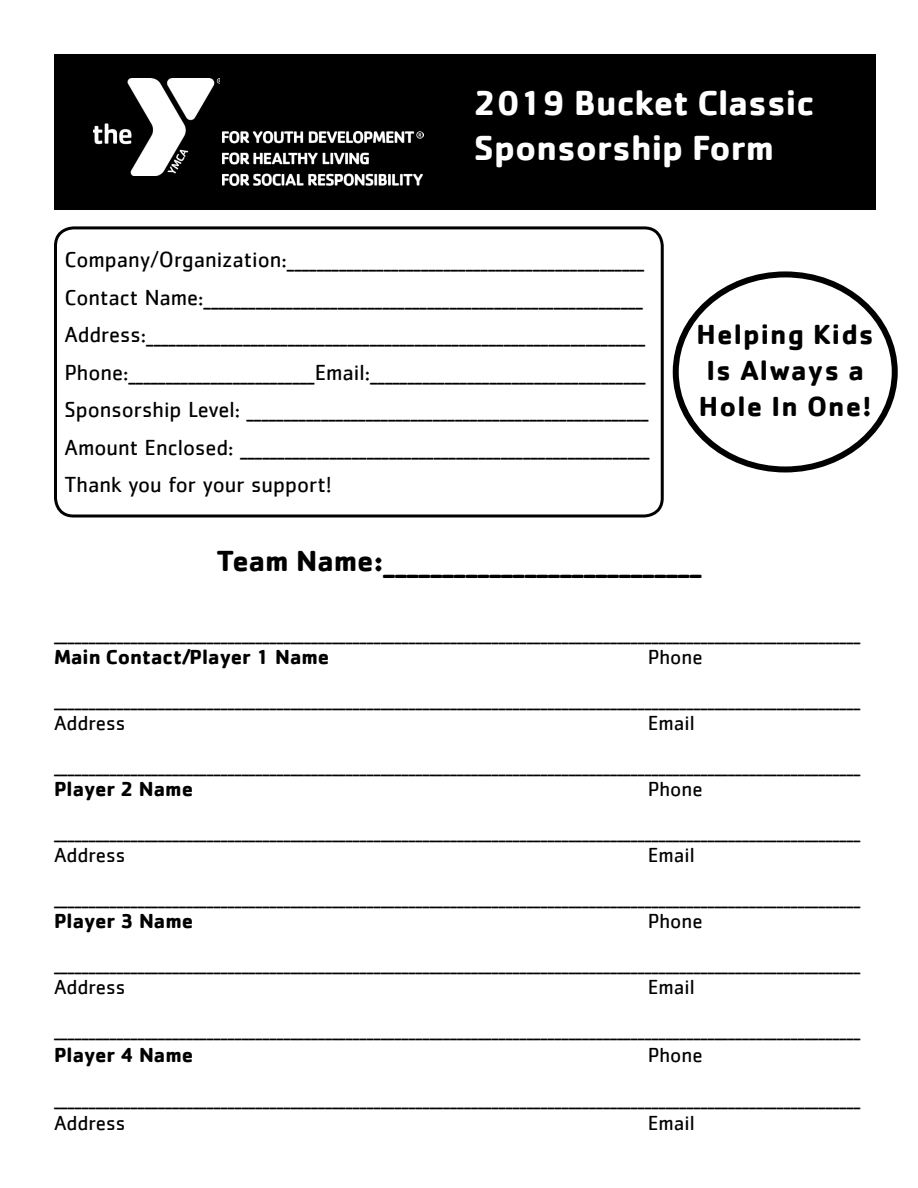
<style>
.page{position:relative;width:918px;height:1188px;background:#fff}
.page>*{position:absolute;margin:0;border:0;box-sizing:border-box;transform-origin:0 0}
.t1{font:700 36px/45px "Cachet";color:#fff}
.t2{font:700 30px "Cachet";color:#000}
.t3{font:700 28.5px/36px "Cachet";letter-spacing:.04em;color:#000}
.t4{font:22.5px/37.5px "Cachet";color:#000}
.t5{font:21px/42px "Cachet";color:#000}
.t6{font:700 21px "Cachet";color:#000}
</style>
<div class="page">
<div style="left:54px;top:54px;width:821px;height:155px;background:#000"></div>
<img style="left:94px;top:78px;width:126px;height:98px">
<img style="left:222px;top:132px;width:202px;height:54px">
<div style="left:673px;top:271px;width:225px;height:201px;border:6px solid #000;border-radius:50%"></div>
<div style="left:54px;top:226px;width:610px;height:292px;border:3px solid #000;border-radius:18px"></div>
<h1 class="t1" style="left:474px;top:79px;width:342px">2019 Bucket Classic<br>Sponsorship Form</h1>
<p class="t4" style="left:64px;top:241px;width:587px">Company/Organization:________________________________________________ Contact Name:___________________________________________________________ Address:___________________________________________________________________ Phone:_________________________Email:_____________________________________ Sponsorship Level: ______________________________________________________ Amount Enclosed: _______________________________________________________ Thank you for your support!</p>
<h3 class="t3" style="left:697px;top:315px;width:179px">Helping Kids<br>Is Always a<br>Hole In One!</h3>
<h2 class="t2" style="left:216px;top:542px;width:487px">Team Name:___________________________</h2>
<p class="t5" style="left:54px;top:612px;width:808px">____________________________________________________________________________________________________________________</p>
<p class="t6" style="left:54px;top:644px;width:277px">Main Contact/Player 1 Name</p>
<p class="t5" style="left:54px;top:636px;width:808px;text-indent:594px">Phone ____________________________________________________________________________________________________________________</p>
<p class="t5" style="left:54px;top:702px;width:73px">Address</p>
<p class="t5" style="left:54px;top:702px;width:808px;text-indent:594px">Email ____________________________________________________________________________________________________________________</p>
<p class="t6" style="left:54px;top:776px;width:141px">Player 2 Name</p>
<p class="t5" style="left:54px;top:768px;width:808px;text-indent:594px">Phone ____________________________________________________________________________________________________________________</p>
<p class="t5" style="left:54px;top:834px;width:73px">Address</p>
<p class="t5" style="left:54px;top:834px;width:808px;text-indent:594px">Email ____________________________________________________________________________________________________________________</p>
<p class="t6" style="left:54px;top:908px;width:141px">Player 3 Name</p>
<p class="t5" style="left:54px;top:900px;width:808px;text-indent:594px">Phone ____________________________________________________________________________________________________________________</p>
<p class="t5" style="left:54px;top:966px;width:73px">Address</p>
<p class="t5" style="left:54px;top:966px;width:808px;text-indent:594px">Email ____________________________________________________________________________________________________________________</p>
<p class="t6" style="left:54px;top:1041px;width:141px">Player 4 Name</p>
<p class="t5" style="left:54px;top:1033px;width:808px;line-height:43.2px;text-indent:594px">Phone ____________________________________________________________________________________________________________________</p>
<p class="t5" style="left:54px;top:1102px;width:73px">Address</p>
<p class="t5" style="left:648px;top:1102px;width:48px">Email</p>
</div>
